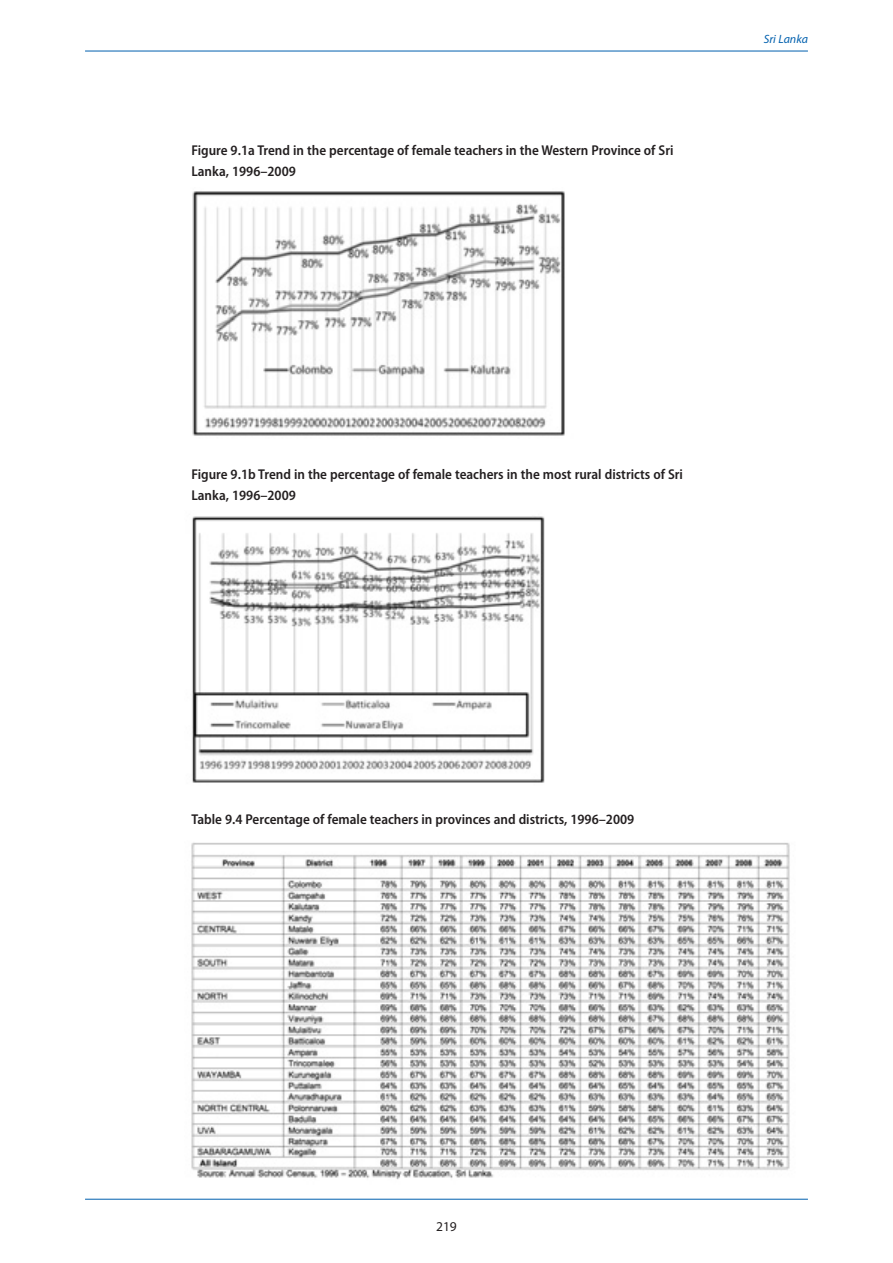
<style>
.page{position:relative;width:893px;height:1263px;background:#fff}
.page>*{position:absolute;margin:0;border:0;box-sizing:border-box;transform-origin:0 0}
.t1{font:600 semi-condensed 14.25px/20.2px "Myriad Pro";color:#231f20}
.t2{font:13.5px "Myriad Pro";color:#231f20}
.t3{font:italic 12px "Myriad Pro";color:#0160ae}
</style>
<div class="page">
<hr style="left:85px;top:51px;width:723px;height:1px;background:#0160ae">
<hr style="left:85px;top:1199px;width:723px;height:1px;background:#0160ae">
<img style="left:192px;top:191px;width:373px;height:245px">
<img style="left:192px;top:516px;width:353px;height:267px">
<img style="left:191px;top:842px;width:599px;height:338px">
<p class="t1" style="left:191px;top:142px;width:484px">Figure 9.1a Trend in the percentage of female teachers in the Western Province of Sri<br>Lanka, 1996–2009</p>
<p class="t3" style="left:764px;top:34px;width:46px">Sri Lanka</p>
<p class="t1" style="left:191px;top:466px;width:493px">Figure 9.1b Trend in the percentage of female teachers in the most rural districts of Sri<br>Lanka, 1996–2009</p>
<p class="t1" style="left:191px;top:810px;width:444px">Table 9.4 Percentage of female teachers in provinces and districts, 1996–2009</p>
<p class="t2" style="left:436px;top:1221px;width:22px">219</p>
</div>
